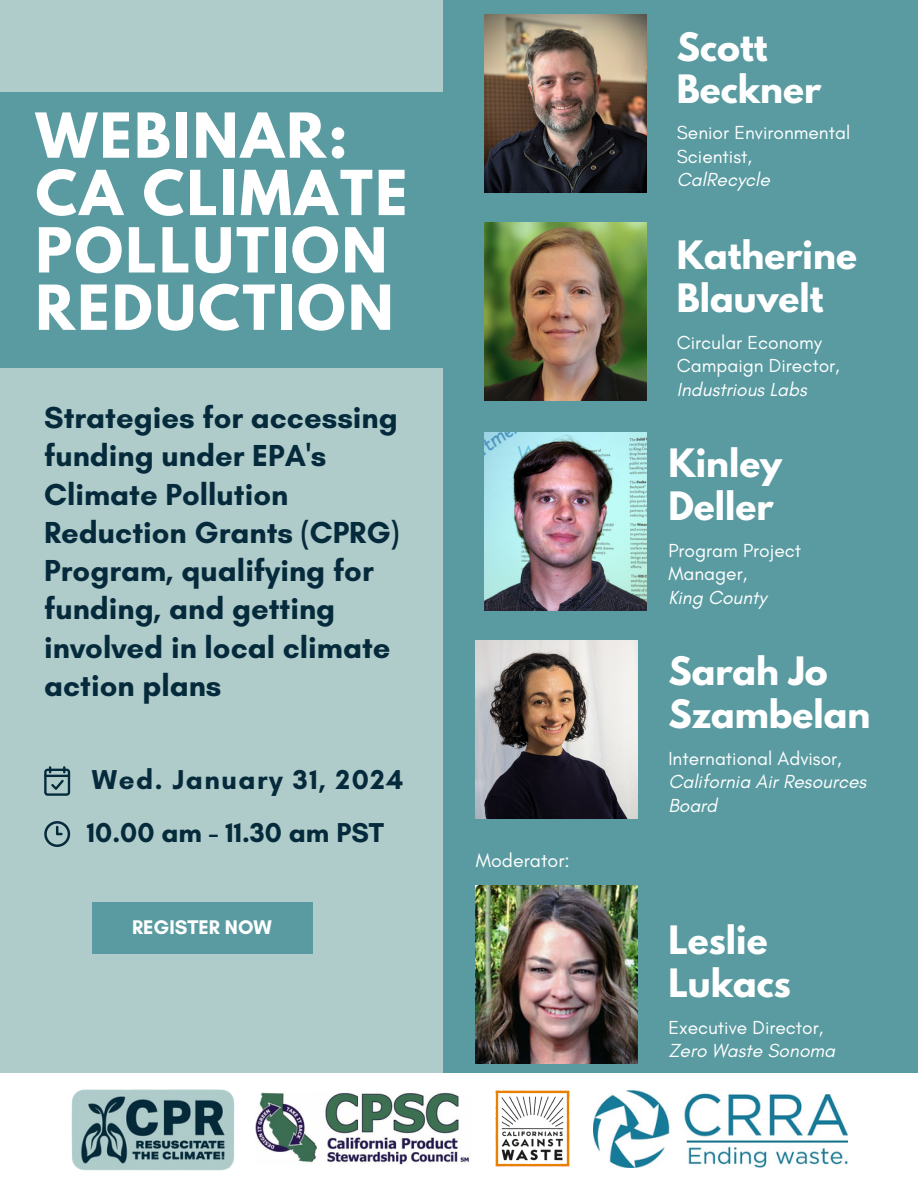
<style>
.page{position:relative;width:918px;height:1188px;background:#afccca}
.page>*{position:absolute;margin:0;border:0;box-sizing:border-box;transform-origin:0 0}
.t1{font:700 54.9px/57.3px "League Spartan";letter-spacing:.045em;color:#fff}
.t2{font:700 34.65px/43.3px "League Spartan";color:#fff}
.t3{font:700 30.9px/38.2px "Glacial Indifference";color:#052a3b}
.t4{font:700 27.75px "Glacial Indifference";letter-spacing:.055em;color:#052a3b}
.t5{font:700 27.75px "Glacial Indifference";color:#052a3b}
.t6{font:700 20.1px "Glacial Indifference";color:#fff}
.t7{font:19.65px "Glacial Indifference";color:#fff}
.t8{font:19.2px/23.7px "Glacial Indifference";color:#fff}
.t9{font:italic 19.2px/23.7px "Glacial Indifference";color:#fff}
</style>
<div class="page">
<div style="left:0;top:1073px;width:918px;height:115px;background:#fff"></div>
<div style="left:0;top:92px;width:459px;height:276px;background:#599ba1"></div>
<svg style="left:44px;top:766px;width:26px;height:30px"></svg>
<svg style="left:44px;top:821px;width:26px;height:26px"></svg>
<img style="left:255px;top:1093px;width:214px;height:72px">
<img style="left:495px;top:1090px;width:75px;height:77px">
<img style="left:593px;top:1091px;width:254px;height:76px">
<div style="left:92px;top:903px;width:220px;height:51px;background:#599ba1"></div>
<img style="left:71px;top:1089px;width:164px;height:81px">
<div style="left:443px;top:0;width:475px;height:1073px;background:#599ba1"></div>
<img style="left:484px;top:15px;width:162px;height:178px">
<img style="left:484px;top:223px;width:162px;height:178px">
<img style="left:484px;top:433px;width:162px;height:177px">
<img style="left:476px;top:886px;width:162px;height:178px">
<img style="left:476px;top:641px;width:162px;height:177px">
<p class="t1" style="left:36px;top:114px;width:313px">WEBINAR:</p>
<p class="t1" style="left:36px;top:171px;width:373px">CA CLIMATE<br>POLLUTION<br>REDUCTION</p>
<p class="t3" style="left:44px;top:398px;width:357px">Strategies for accessing funding under EPA's<br>Climate Pollution<br>Reduction Grants (CPRG)<br>Program, qualifying for funding, and getting involved in local climate action plans</p>
<p class="t4" style="left:92px;top:763px;width:313px">Wed. January 31, 2024</p>
<p class="t5" style="left:87px;top:816px;width:299px">10.00 am - 11.30 am PST</p>
<p class="t6" style="left:132px;top:915px;width:141px">REGISTER NOW</p>
<p class="t7" style="left:476px;top:849px;width:95px">Moderator:</p>
<p class="t2" style="left:677px;top:29px;width:92px">Scott</p>
<p class="t2" style="left:677px;top:72px;width:146px">Beckner</p>
<p class="t8" style="left:677px;top:120px;width:175px">Senior Environmental<br>Scientist,</p>
<p class="t9" style="left:677px;top:168px;width:95px">CalRecycle</p>
<p class="t2" style="left:677px;top:238px;width:182px">Katherine<br>Blauvelt</p>
<p class="t8" style="left:677px;top:330px;width:164px">Circular Economy<br>Campaign Director,</p>
<p class="t9" style="left:677px;top:377px;width:132px">Industrious Labs</p>
<p class="t2" style="left:668px;top:446px;width:115px">Kinley</p>
<p class="t2" style="left:668px;top:489px;width:107px">Deller</p>
<p class="t8" style="left:668px;top:538px;width:134px">Program Project<br>Manager,</p>
<p class="t9" style="left:668px;top:585px;width:100px">King County</p>
<p class="t2" style="left:668px;top:654px;width:204px">Sarah Jo<br>Szambelan</p>
<p class="t8" style="left:668px;top:746px;width:175px">International Advisor,</p>
<p class="t9" style="left:668px;top:770px;width:199px">California Air Resources<br>Board</p>
<p class="t2" style="left:668px;top:923px;width:101px">Leslie</p>
<p class="t2" style="left:668px;top:966px;width:124px">Lukacs</p>
<p class="t8" style="left:668px;top:1015px;width:156px">Executive Director,</p>
<p class="t9" style="left:668px;top:1039px;width:168px">Zero Waste Sonoma</p>
</div>
